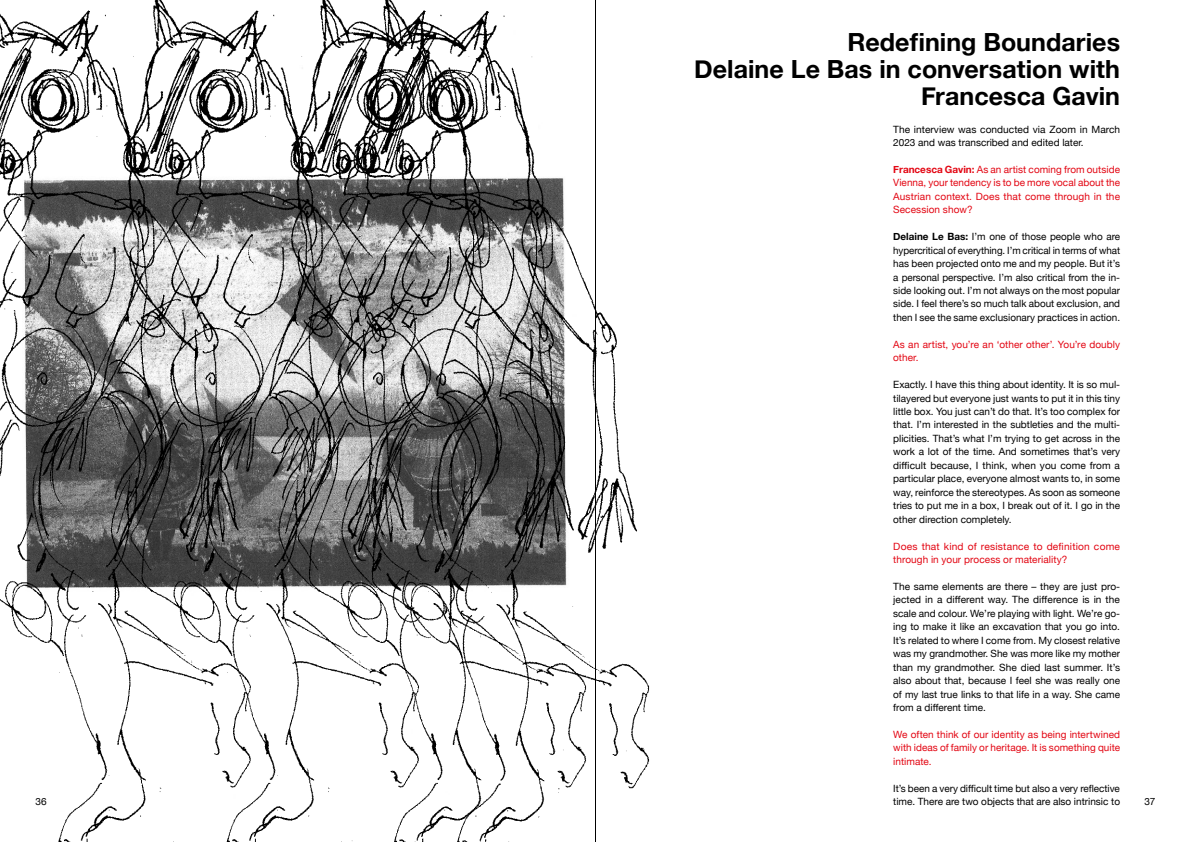
<style>
.page{position:relative;width:1191px;height:842px;background:#fff}
.page>*{position:absolute;margin:0;border:0;box-sizing:border-box;transform-origin:0 0}
.t1{font:700 25px/26.9px "Helvetica Neue";color:#000;text-align:right}
.t2{font:10px/13.5px "Helvetica Neue";color:#000;text-align:justify}
.t3{font:10px/13.5px "Helvetica Neue";letter-spacing:.005em;color:#e30613;text-align:justify}
.s1{font-weight:700}
</style>
<div class="page">
<img style="left:0;top:13px;width:71px;height:829px">
<img style="left:71px;top:10px;width:63px;height:832px">
<img style="left:134px;top:0;width:516px;height:842px">
<hr style="left:595px;top:0;width:1px;height:842px;background:#000">
<h1 class="t1" style="left:694px;top:29px;width:427px">Redefining Boundaries<br>Delaine Le Bas in conversation with<br>Francesca Gavin</h1>
<p class="t2" style="left:893px;top:123px;width:228px">The interview was conducted via Zoom in March<br>2023 and was transcribed and edited later.</p>
<p class="t3" style="left:893px;top:163px;width:228px"><span class="s1">Francesca Gavin:</span> As an artist coming from outside Vienna, your tendency is to be more vocal about the Austrian context. Does that come through in the Secession show?</p>
<p class="t2" style="left:893px;top:230px;width:228px"><span class="s1">Delaine Le Bas:</span> I’m one of those people who are hypercritical of everything. I’m critical in terms of what has been projected onto me and my people. But it’s a personal perspective. I’m also critical from the in&shy;side looking out. I’m not always on the most popular side. I feel there’s so much talk about exclusion, and then I see the same exclusionary practices in action.</p>
<p class="t3" style="left:893px;top:338px;width:228px">As an artist, you’re an ‘other other’. You’re doubly other.</p>
<p class="t2" style="left:893px;top:378px;width:228px">Exactly. I have this thing about identity. It is so mul&shy;tilayered but everyone just wants to put it in this tiny little box. You just can’t do that. It’s too complex for that. I’m interested in the subtleties and the multi&shy;plicities. That’s what I’m trying to get across in the work a lot of the time. And sometimes that’s very difficult because, I think, when you come from a particular place, everyone almost wants to, in some way, reinforce the stereotypes. As soon as someone tries to put me in a box, I break out of it. I go in the other direction completely.</p>
<p class="t3" style="left:893px;top:540px;width:228px">Does that kind of resistance to definition come through in your process or materiality?</p>
<p class="t2" style="left:893px;top:580px;width:228px">The same elements are there – they are just pro&shy;jected in a different way. The difference is in the scale and colour. We’re playing with light. We’re go&shy;ing to make it like an excavation that you go into.<br>It’s related to where I come from. My closest relative was my grandmother. She was more like my mother than my grandmother. She died last summer. It’s also about that, because I feel she was really one of my last true links to that life in a way. She came from a different time.</p>
<p class="t3" style="left:893px;top:728px;width:228px">We often think of our identity as being intertwined with ideas of family or heritage. It is something quite intimate.</p>
<p class="t2" style="left:893px;top:782px;width:228px">It’s been a very difficult time but also a very reflective time. There are two objects that are also intrinsic to</p>
<p class="t2" style="left:35px;top:795px;width:13px">36</p>
<p class="t2" style="left:1144px;top:795px;width:13px">37</p>
</div>
